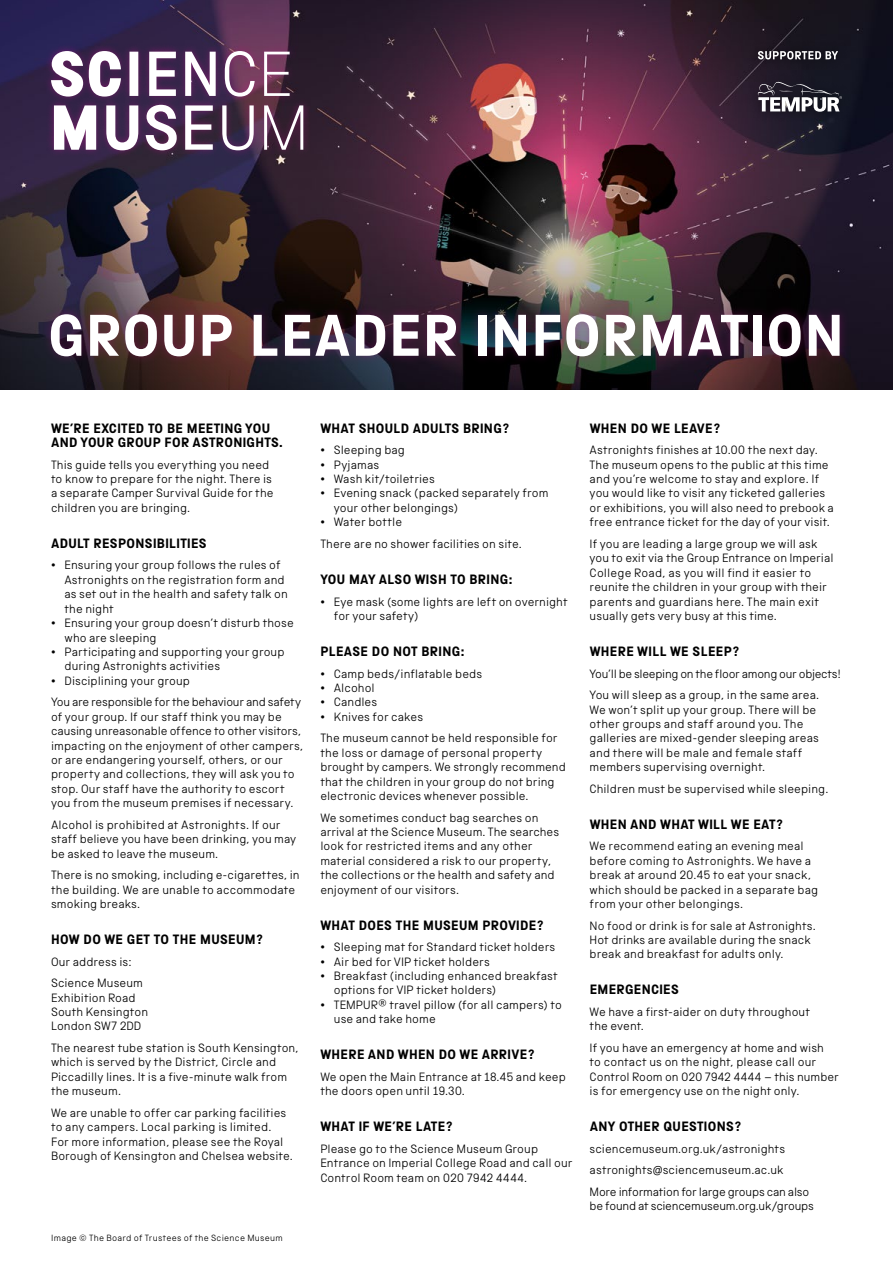
<style>
.page{position:relative;width:893px;height:1263px;background:#fff}
.page>*{position:absolute;margin:0;border:0;box-sizing:border-box;transform-origin:0 0}
.H1_-_Heading{font:700 58.5px "SMG";letter-spacing:.02em;color:#fff}
.H2_-_Subheading{font:700 13.5px/14.4px "SMG";letter-spacing:.025em;color:#000}
.P_-_Body{font:300 12px/14.4px "SMG";letter-spacing:.005em;color:#000}
.P_-_Bullets{font:300 12px/14.4px "SMG";letter-spacing:.005em;color:#000}
.P_-_Body-2{font:300 12px/14.4px "SMG";letter-spacing:-.02em;color:#000}
.P_-_Body-3{font:300 12px "SMG";letter-spacing:-.025em;color:#000}
.t1{font:300 9px "SMG";letter-spacing:.035em;color:#000}
</style>
<div class="page">
<img style="left:0;top:0;width:893px;height:389px">
<div style="left:43px;top:43px;width:268px;height:115px;background:#af1280;opacity:.5"></div>
<svg style="left:51px;top:51px;width:252px;height:99px"></svg>
<div style="left:748px;top:41px;width:104px;height:81px;background:#000;opacity:.5"></div>
<svg style="left:758px;top:81px;width:84px;height:31px"></svg>
<svg style="left:758px;top:51px;width:80px;height:8px"></svg>
<div style="left:42px;top:304px;width:807px;height:62px;background:#af1280;opacity:.35"></div>
<h1 class="H1_-_Heading" style="left:48px;top:302px;width:797px">GROUP LEADER INFORMATION</h1>
<h2 class="H2_-_Subheading" style="left:51px;top:421px;width:233px">WE’RE EXCITED TO BE MEETING YOU<br>AND YOUR GROUP FOR ASTRONIGHTS.</h2>
<p class="P_-_Body" style="left:51px;top:457px;width:224px">This guide tells you everything you need to know to prepare for the night. There is a separate Camper Survival Guide for the children you are bringing.</p>
<h2 class="H2_-_Subheading" style="left:51px;top:536px;width:157px">ADULT RESPONSIBILITIES</h2>
<p class="P_-_Bullets" style="left:65px;top:558px;width:225px;text-indent:-14px">• Ensuring your group follows the rules of Astronights on the registration form and as set out in the health and safety talk on the night</p>
<p class="P_-_Bullets" style="left:65px;top:616px;width:231px;text-indent:-14px">• Ensuring your group doesn’t disturb those who are sleeping</p>
<p class="P_-_Bullets" style="left:65px;top:645px;width:222px;text-indent:-14px">• Participating and supporting your group during Astronights activities</p>
<p class="P_-_Bullets" style="left:51px;top:673px;width:140px">• Disciplining your group</p>
<p class="P_-_Body" style="left:51px;top:695px;width:254px">You are responsible for the behaviour and safety of your group. If our staff think you may be causing unreasonable offence to other visitors, impacting on the enjoyment of other campers, or are endangering yourself, others, or our property and collections, they will ask you to stop. Our staff have the authority to escort you from the museum premises if necessary.</p>
<p class="P_-_Body" style="left:51px;top:817px;width:247px">Alcohol is prohibited at Astronights. If our staff believe you have been drinking, you may be asked to leave the museum.</p>
<p class="P_-_Body" style="left:51px;top:868px;width:250px">There is no smoking, including e-cigarettes, in the building. We are unable to accommodate smoking breaks.</p>
<h2 class="H2_-_Subheading" style="left:51px;top:932px;width:213px">HOW DO WE GET TO THE MUSEUM?</h2>
<p class="P_-_Body" style="left:51px;top:954px;width:82px">Our address is:</p>
<p class="P_-_Body" style="left:51px;top:976px;width:99px">Science Museum<br>Exhibition Road<br>South Kensington<br>London SW7 2DD</p>
<p class="P_-_Body" style="left:51px;top:1041px;width:249px">The nearest tube station is South Kensington, which is served by the District, Circle and Piccadilly lines. It is a five-minute walk from the museum.</p>
<p class="P_-_Body" style="left:51px;top:1105px;width:243px">We are unable to offer car parking facilities to any campers. Local parking is limited.<br>For more information, please see the Royal Borough of Kensington and Chelsea website.</p>
<p class="t1" style="left:51px;top:1232px;width:233px">Image © The Board of Trustees of the Science Museum</p>
<h2 class="H2_-_Subheading" style="left:320px;top:421px;width:190px">WHAT SHOULD ADULTS BRING?</h2>
<p class="P_-_Bullets" style="left:320px;top:443px;width:86px">• Sleeping bag</p>
<p class="P_-_Bullets" style="left:320px;top:457px;width:60px">• Pyjamas</p>
<p class="P_-_Bullets" style="left:320px;top:472px;width:116px">• Wash kit/toiletries</p>
<p class="P_-_Bullets" style="left:334px;top:486px;width:216px;text-indent:-14px">• Evening snack (packed separately from your other belongings)</p>
<p class="P_-_Bullets" style="left:320px;top:515px;width:83px">• Water bottle</p>
<p class="P_-_Body" style="left:320px;top:537px;width:203px">There are no shower facilities on site.</p>
<h2 class="H2_-_Subheading" style="left:320px;top:572px;width:194px">YOU MAY ALSO WISH TO BRING:</h2>
<p class="P_-_Bullets" style="left:334px;top:594px;width:235px;text-indent:-14px">• Eye mask (some lights are left on overnight for your safety)</p>
<h2 class="H2_-_Subheading" style="left:320px;top:644px;width:146px">PLEASE DO NOT BRING:</h2>
<p class="P_-_Bullets" style="left:320px;top:666px;width:163px">• Camp beds/inflatable beds</p>
<p class="P_-_Bullets" style="left:320px;top:681px;width:56px">• Alcohol</p>
<p class="P_-_Bullets" style="left:320px;top:695px;width:58px">• Candles</p>
<p class="P_-_Bullets" style="left:320px;top:709px;width:104px">• Knives for cakes</p>
<p class="P_-_Body" style="left:320px;top:731px;width:247px">The museum cannot be held responsible for the loss or damage of personal property brought by campers. We strongly recommend that the children in your group do not bring electronic devices whenever possible.</p>
<p class="P_-_Body" style="left:320px;top:810px;width:240px">We sometimes conduct bag searches on arrival at the Science Museum. The searches look for restricted items and any other material considered a risk to our property, the collections or the health and safety and enjoyment of our visitors.</p>
<h2 class="H2_-_Subheading" style="left:320px;top:918px;width:225px">WHAT DOES THE MUSEUM PROVIDE?</h2>
<p class="P_-_Bullets" style="left:320px;top:940px;width:237px">• Sleeping mat for Standard ticket holders</p>
<p class="P_-_Bullets" style="left:320px;top:954px;width:171px">• Air bed for VIP ticket holders</p>
<p class="P_-_Bullets" style="left:334px;top:969px;width:225px;text-indent:-14px">• Breakfast (including enhanced breakfast options for VIP ticket holders)</p>
<p class="P_-_Bullets" style="left:334px;top:997px;width:229px;text-indent:-14px">• TEMPUR® travel pillow (for all campers) to use and take home</p>
<h2 class="H2_-_Subheading" style="left:320px;top:1047px;width:215px">WHERE AND WHEN DO WE ARRIVE?</h2>
<p class="P_-_Body" style="left:320px;top:1069px;width:247px">We open the Main Entrance at 18.45 and keep the doors open until 19.30.</p>
<h2 class="H2_-_Subheading" style="left:320px;top:1119px;width:134px">WHAT IF WE’RE LATE?</h2>
<p class="P_-_Body" style="left:320px;top:1141px;width:254px">Please go to the Science Museum Group<br>Entrance on Imperial College Road and call our<br>Control Room team on 020 7942 4444.</p>
<h2 class="H2_-_Subheading" style="left:590px;top:421px;width:132px">WHEN DO WE LEAVE?</h2>
<p class="P_-_Body" style="left:590px;top:443px;width:246px">Astronights finishes at 10.00 the next day.<br>The museum opens to the public at this time and you’re welcome to stay and explore. If you would like to visit any ticketed galleries or exhibitions, you will also need to prebook a free entrance ticket for the day of your visit.</p>
<p class="P_-_Body" style="left:590px;top:537px;width:245px">If you are leading a large group we will ask you to exit via the Group Entrance on Imperial College Road, as you will find it easier to reunite the children in your group with their parents and guardians here. The main exit usually gets very busy at this time.</p>
<h2 class="H2_-_Subheading" style="left:590px;top:644px;width:151px">WHERE WILL WE SLEEP?</h2>
<p class="P_-_Body-3" style="left:590px;top:666px;width:253px">You’ll be sleeping on the floor among our objects!</p>
<p class="P_-_Body" style="left:590px;top:688px;width:231px">You will sleep as a group, in the same area.<br>We won’t split up your group. There will be other groups and staff around you. The galleries are mixed-gender sleeping areas and there will be male and female staff members supervising overnight.</p>
<p class="P_-_Body" style="left:590px;top:781px;width:240px">Children must be supervised while sleeping.</p>
<h2 class="H2_-_Subheading" style="left:590px;top:817px;width:195px">WHEN AND WHAT WILL WE EAT?</h2>
<p class="P_-_Body" style="left:590px;top:839px;width:230px">We recommend eating an evening meal before coming to Astronights. We have a break at around 20.45 to eat your snack, which should be packed in a separate bag from your other belongings.</p>
<p class="P_-_Body" style="left:590px;top:918px;width:228px">No food or drink is for sale at Astronights.<br>Hot drinks are available during the snack break and breakfast for adults only.</p>
<h2 class="H2_-_Subheading" style="left:590px;top:982px;width:91px">EMERGENCIES</h2>
<p class="P_-_Body" style="left:590px;top:1005px;width:222px">We have a first-aider on duty throughout the event.</p>
<p class="P_-_Body" style="left:590px;top:1041px;width:251px">If you have an emergency at home and wish<br>to contact us on the night, please call our Control Room on 020 7942 4444 – this number is for emergency use on the night only.</p>
<h2 class="H2_-_Subheading" style="left:590px;top:1119px;width:153px">ANY OTHER QUESTIONS?</h2>
<p class="P_-_Body" style="left:590px;top:1141px;width:197px">sciencemuseum.org.uk/astronights</p>
<p class="P_-_Body" style="left:590px;top:1163px;width:195px">astronights@sciencemuseum.ac.uk</p>
<p class="P_-_Body-2" style="left:590px;top:1185px;width:226px">More information for large groups can also be found at sciencemuseum.org.uk/groups</p>
</div>
